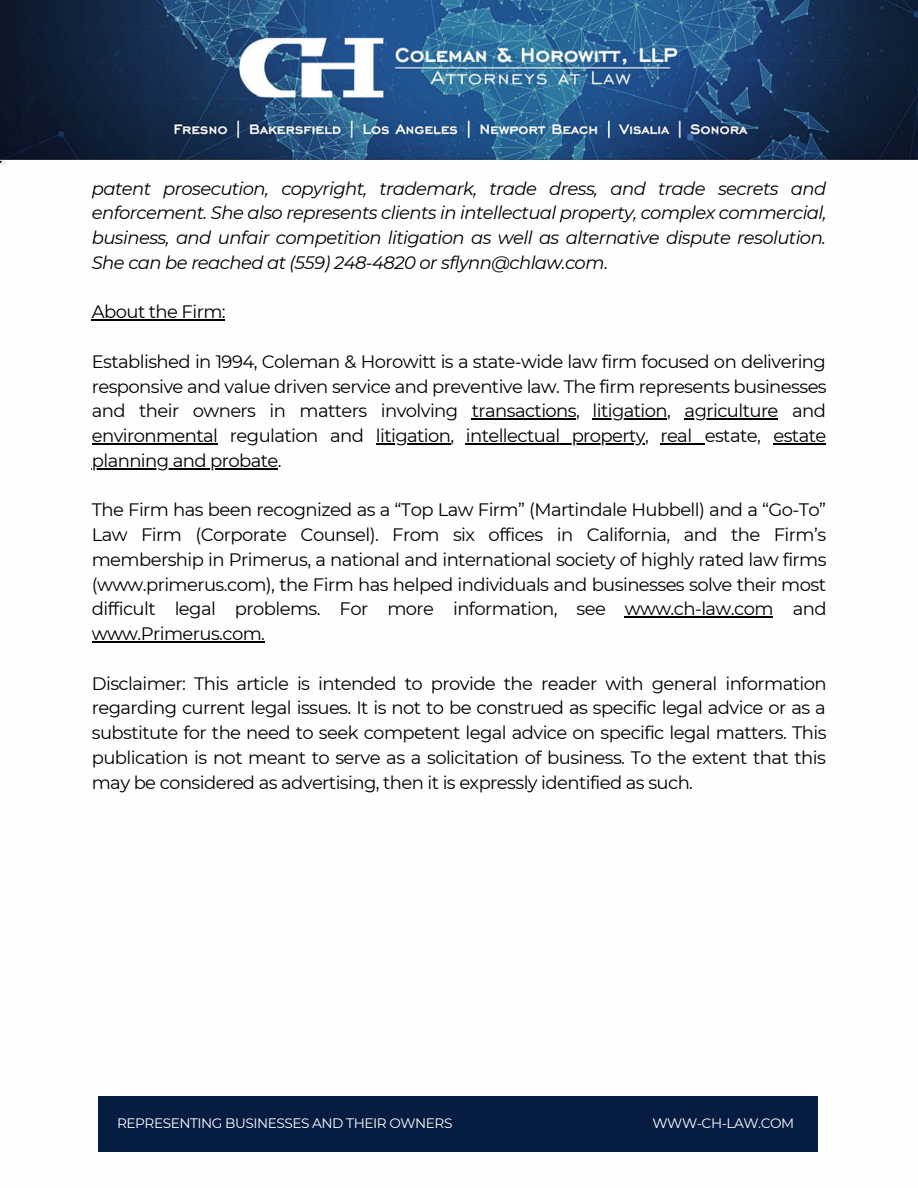
<style>
.page{position:relative;width:918px;height:1188px;background:#fff}
.page>*{position:absolute;margin:0;border:0;box-sizing:border-box;transform-origin:0 0}
.t1{font:18px/24.8px "Montserrat";letter-spacing:-.03em;color:#000;text-align:justify}
.t2{font:italic 18px/24.8px "Montserrat";letter-spacing:-.03em;color:#000;text-align:justify}
.t3{font:13.65px "Montserrat";letter-spacing:-.03em;color:#fff}
.s1{font-style:normal}
</style>
<div class="page">
<img style="left:0;top:0;width:917px;height:159px">
<div style="left:98px;top:1096px;width:720px;height:56px;background:#061c43"></div>
<hr style="left:92px;top:319px;width:133px;height:2px;background:#000">
<hr style="left:472px;top:418px;width:104px;height:2px;background:#000">
<hr style="left:593px;top:418px;width:74px;height:2px;background:#000">
<hr style="left:685px;top:418px;width:93px;height:2px;background:#000">
<hr style="left:92px;top:443px;width:126px;height:1px;background:#000">
<hr style="left:376px;top:443px;width:75px;height:1px;background:#000">
<hr style="left:466px;top:443px;width:179px;height:1px;background:#000">
<hr style="left:660px;top:443px;width:45px;height:1px;background:#000">
<hr style="left:773px;top:443px;width:53px;height:1px;background:#000">
<hr style="left:92px;top:468px;width:186px;height:1px;background:#000">
<hr style="left:625px;top:616px;width:148px;height:2px;background:#000">
<hr style="left:92px;top:641px;width:173px;height:1px;background:#000">
<p class="t2" style="left:92px;top:176px;width:736px">patent prosecution, copyright, trademark, trade dress, and trade secrets and enforcement. She also represents clients in intellectual property, complex commercial, business, and unfair competition litigation as well as alternative dispute resolution.<br>She can be reached at (559) 248-4820 or sflynn@chlaw.com<span class="s1">.</span></p>
<p class="t1" style="left:92px;top:299px;width:135px">About the Firm:</p>
<p class="t1" style="left:92px;top:349px;width:736px">Established in 1994, Coleman &amp; Horowitt is a state-wide law firm focused on delivering responsive and value driven service and preventive law. The firm represents businesses and their owners in matters involving transactions, litigation, agriculture and environmental regulation and litigation, intellectual property, real estate, estate planning and probate.</p>
<p class="t1" style="left:92px;top:497px;width:736px">The Firm has been recognized as a “Top Law Firm” (Martindale Hubbell) and a “Go-To” Law Firm (Corporate Counsel). From six offices in California, and the Firm’s membership in Primerus, a national and international society of highly rated law firms (www.primerus.com), the Firm has helped individuals and businesses solve their most difficult legal problems. For more information, see www.ch-law.com and www.Primerus.com.</p>
<p class="t1" style="left:92px;top:671px;width:736px">Disclaimer: This article is intended to provide the reader with general information regarding current legal issues. It is not to be construed as specific legal advice or as a substitute for the need to seek competent legal advice on specific legal matters. This publication is not meant to serve as a solicitation of business. To the extent that this may be considered as advertising, then it is expressly identified as such.</p>
<p class="t3" style="left:117px;top:1115px;width:337px">REPRESENTING BUSINESSES AND THEIR OWNERS</p>
<p class="t3" style="left:653px;top:1115px;width:143px">WWW-CH-LAW.COM</p>
</div>
